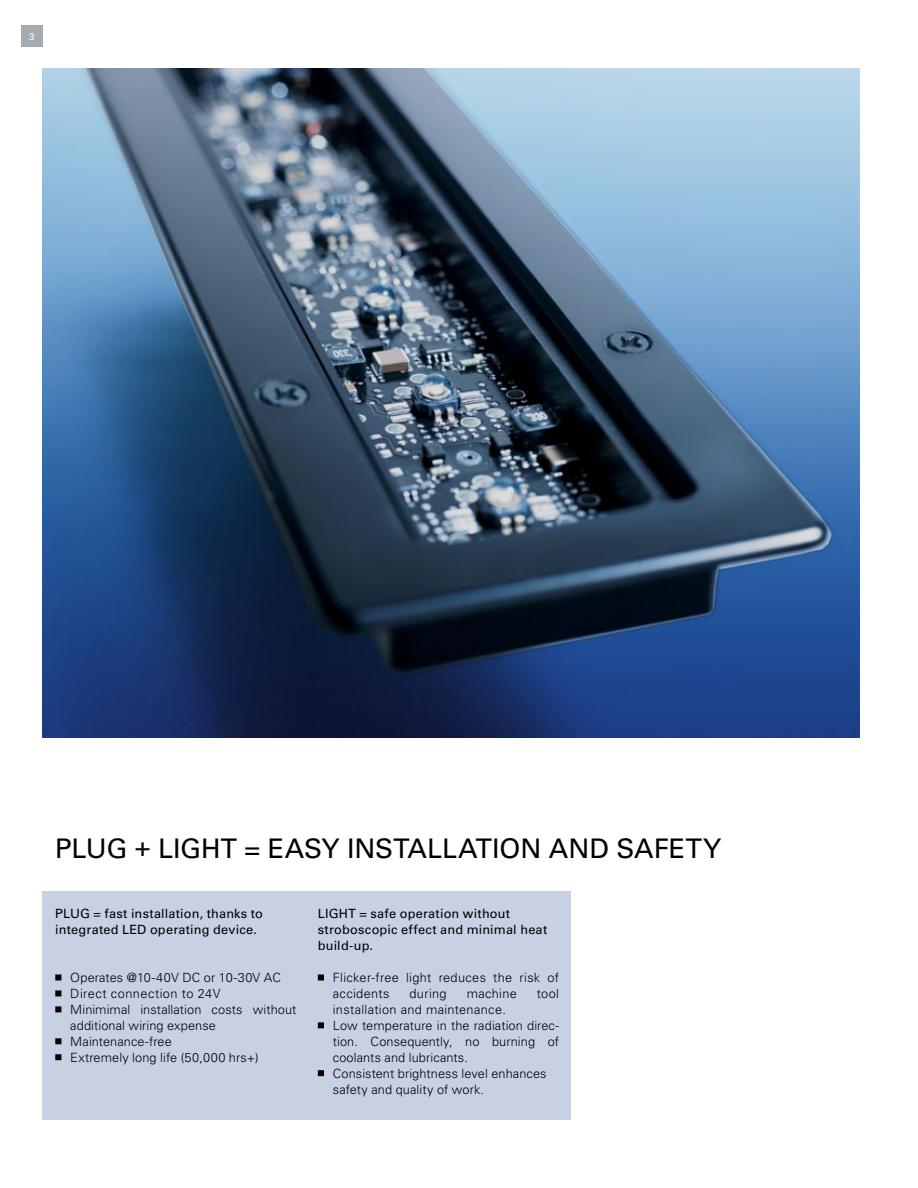
<style>
.page{position:relative;width:918px;height:1188px;background:#fff}
.page>*{position:absolute;margin:0;border:0;box-sizing:border-box;transform-origin:0 0}
.t1{font:27px "Univers LT Std";letter-spacing:-.005em;color:#000}
.t2{font:300 12.75px/15.9px "Univers LT Std";letter-spacing:.01em;color:#000}
.t3{font:12.75px/15.9px "Univers LT Std";letter-spacing:.015em;color:#000}
.t4{font:9.75px "Univers LT Std";color:#fff}
</style>
<div class="page">
<div style="left:21px;top:26px;width:22px;height:21px;background:#a3acb2"></div>
<div style="left:43px;top:892px;width:528px;height:228px;background:#c8d0e4"></div>
<img style="left:43px;top:68px;width:817px;height:670px">
<svg style="left:55px;top:975px;width:6px;height:6px"></svg>
<svg style="left:55px;top:990px;width:6px;height:6px"></svg>
<svg style="left:55px;top:1006px;width:6px;height:6px"></svg>
<svg style="left:55px;top:1038px;width:6px;height:6px"></svg>
<svg style="left:55px;top:1054px;width:6px;height:6px"></svg>
<svg style="left:318px;top:975px;width:6px;height:6px"></svg>
<svg style="left:318px;top:1022px;width:6px;height:6px"></svg>
<svg style="left:318px;top:1070px;width:6px;height:6px"></svg>
<p class="t4" style="left:29px;top:30px;width:7px">3</p>
<h1 class="t1" style="left:55px;top:832px;width:667px">PLUG + LIGHT = EASY INSTALLATION AND SAFETY</h1>
<p class="t3" style="left:55px;top:906px;width:209px">PLUG = fast installation, thanks to integrated LED operating device.</p>
<p class="t2" style="left:70px;top:970px;width:228px">Operates @10-40V DC or 10-30V AC<br>Direct connection to 24V<br>Minimimal installation costs without additional wiring expense<br>Maintenance-free<br>Extremely long life (50,000 hrs+)</p>
<p class="t3" style="left:318px;top:906px;width:231px">LIGHT = safe operation without stroboscopic effect and minimal heat build-up.</p>
<p class="t2" style="left:333px;top:970px;width:228px">Flicker-free light reduces the risk of accidents</p>
<p class="t2" style="left:410px;top:986px;width:39px">during</p>
<p class="t2" style="left:467px;top:986px;width:52px">machine</p>
<p class="t2" style="left:537px;top:986px;width:24px">tool</p>
<p class="t2" style="left:333px;top:1002px;width:228px">installation and maintenance.<br>Low temperature in the radiation direc&shy;tion. Consequently, no burning of coolants and lubricants.<br>Consistent brightness level enhances safety and quality of work.</p>
</div>
